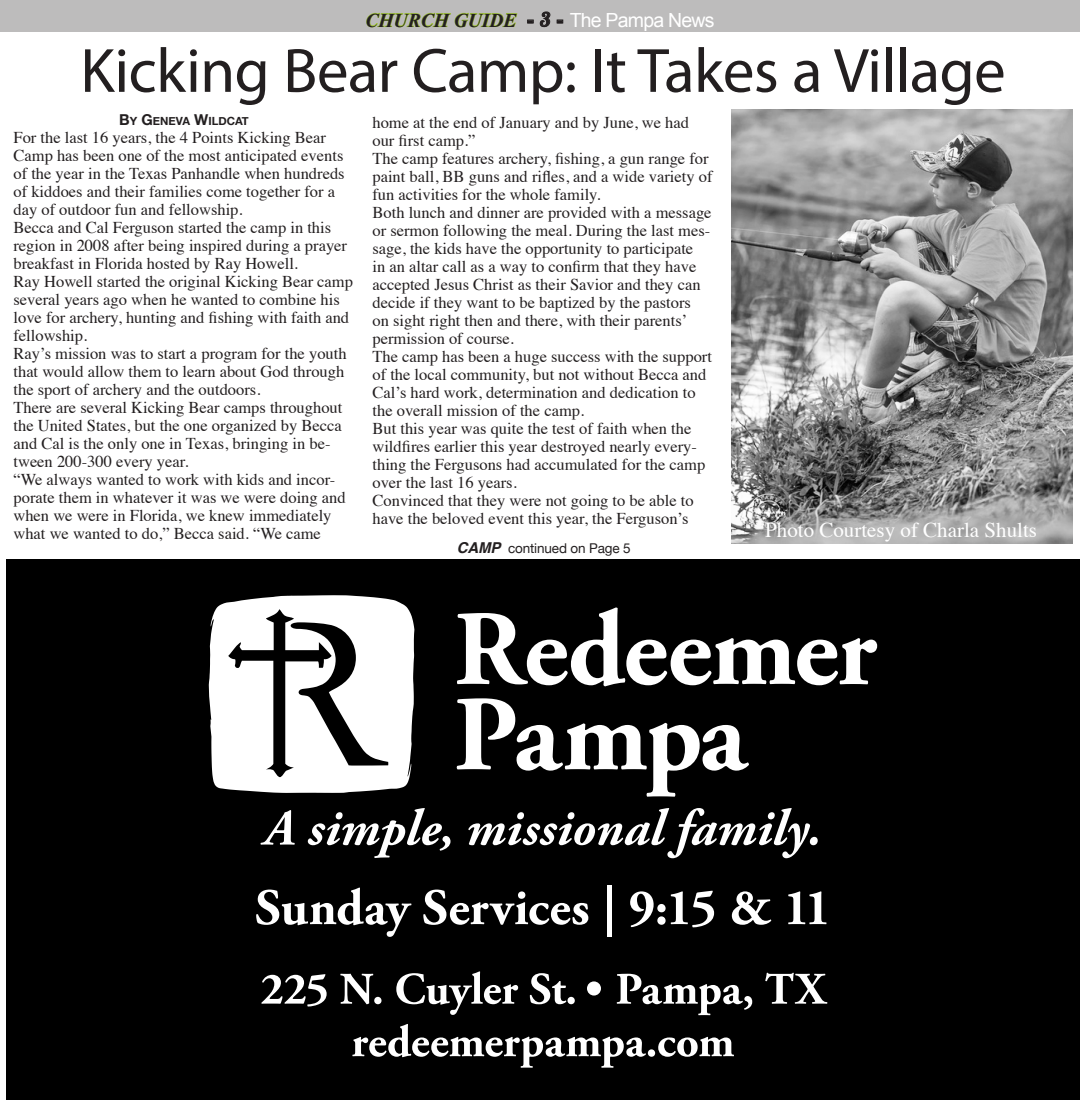
<style>
.page{position:relative;width:1080px;height:1100px;background:#fff}
.page>*{position:absolute;margin:0;border:0;box-sizing:border-box;transform-origin:0 0}
.HeadGarm{font:63px "Myriad Pro";letter-spacing:-.01em;color:#231f20}
.t1{font:21px "Times";color:#fff}
.t2{font:19.5px "Arial";letter-spacing:-.04em;color:#fff}
.t3{font:16.5px/18px "Times";color:#231f20}
.t4{font:13.5px "Helvetica Neue";letter-spacing:-.01em;color:#231f20}
.Byline1{font:700 11.25px "Helvetica Neue";color:#231f20}
.s1{font-family:"Times New Roman";font-weight:700;font-style:italic;color:#a1c43a}
.s2{font-weight:900;color:#231f20}
.s3{font-family:"Lobster";color:#231f20}
.s4{font-size:15px}
.s5{font-family:"Helvetica";font-weight:700;font-style:italic;font-size:15px}
</style>
<div class="page">
<div style="left:0;top:0;width:1080px;height:31px;background:#bdbcbc"></div>
<div style="left:6px;top:559px;width:1074px;height:540px;background:#000"></div>
<svg style="left:260px;top:810px;width:35px;height:34px"></svg>
<svg style="left:308px;top:808px;width:142px;height:50px"></svg>
<svg style="left:468px;top:808px;width:342px;height:50px"></svg>
<div style="left:810px;top:836px;width:8px;height:9px;background:#fff;border-radius:50%"></div>
<svg style="left:256px;top:887px;width:156px;height:49px"></svg>
<svg style="left:423px;top:889px;width:165px;height:35px"></svg>
<div style="left:607px;top:885px;width:5px;height:51px;background:#fff"></div>
<svg style="left:630px;top:890px;width:84px;height:37px"></svg>
<svg style="left:732px;top:891px;width:39px;height:33px"></svg>
<svg style="left:788px;top:891px;width:39px;height:33px"></svg>
<svg style="left:261px;top:974px;width:66px;height:32px"></svg>
<svg style="left:340px;top:973px;width:33px;height:31px"></svg>
<svg style="left:374px;top:996px;width:8px;height:8px"></svg>
<svg style="left:396px;top:971px;width:122px;height:43px"></svg>
<svg style="left:530px;top:973px;width:36px;height:31px"></svg>
<div style="left:568px;top:996px;width:7px;height:8px;background:#fff;border-radius:50%"></div>
<div style="left:587px;top:981px;width:14px;height:14px;background:#fff;border-radius:50%"></div>
<svg style="left:617px;top:973px;width:135px;height:42px"></svg>
<svg style="left:765px;top:972px;width:62px;height:31px"></svg>
<svg style="left:352px;top:1024px;width:294px;height:43px"></svg>
<div style="left:648px;top:1049px;width:7px;height:7px;background:#fff;border-radius:50%"></div>
<svg style="left:658px;top:1036px;width:76px;height:20px"></svg>
<svg style="left:209px;top:595px;width:206px;height:198px"></svg>
<svg style="left:457px;top:607px;width:420px;height:79px"></svg>
<svg style="left:456px;top:698px;width:293px;height:98px"></svg>
<img style="left:732px;top:109px;width:340px;height:434px">
<p class="t2" style="left:365px;top:7px;width:351px"><span class="s1">CHURCH GUIDE</span> <span class="s2">-</span> <span class="s3">3</span> <span class="s2">-</span> The Pampa News</p>
<p class="HeadGarm" style="left:80px;top:32px;width:927px">Kicking Bear Camp: It Takes a Village</p>
<p class="Byline1" style="left:119px;top:112px;width:131px"><span class="s4">B</span>Y <span class="s4">G</span>ENEVA <span class="s4">W</span>ILDCAT</p>
<p class="t3" style="left:14px;top:127px;width:333px">For the last 16 years, the 4 Points Kicking Bear Camp has been one of the most anticipated events of the year in the Texas Panhandle when hundreds of kiddoes and their families come together for a day of outdoor fun and fellowship.</p>
<p class="t3" style="left:14px;top:217px;width:335px">Becca and Cal Ferguson started the camp in this region in 2008 after being inspired during a prayer breakfast in Florida hosted by Ray Howell.</p>
<p class="t3" style="left:14px;top:271px;width:341px">Ray Howell started the original Kicking Bear camp several years ago when he wanted to combine his love for archery, hunting and fishing with faith and fellowship.</p>
<p class="t3" style="left:14px;top:343px;width:335px">Ray’s mission was to start a program for the youth that would allow them to learn about God through the sport of archery and the outdoors.</p>
<p class="t3" style="left:14px;top:397px;width:330px">There are several Kicking Bear camps throughout the United States, but the one organized by Becca and Cal is the only one in Texas, bringing in be&shy;tween 200-300 every year.</p>
<p class="t3" style="left:14px;top:469px;width:334px">“We always wanted to work with kids and incor&shy;porate them in whatever it was we were doing and when we were in Florida, we knew immediately what we wanted to do,” Becca said. “We came</p>
<p class="t3" style="left:372px;top:112px;width:318px">home at the end of January and by June, we had our first camp.”</p>
<p class="t3" style="left:372px;top:148px;width:342px">The camp features archery, fishing, a gun range for paint ball, BB guns and rifles, and a wide variety of fun activities for the whole family.</p>
<p class="t3" style="left:372px;top:202px;width:341px">Both lunch and dinner are provided with a message or sermon following the meal. During the last mes&shy;sage, the kids have the opportunity to participate<br>in an altar call as a way to confirm that they have accepted Jesus Christ as their Savior and they can decide if they want to be baptized by the pastors on sight right then and there, with their parents’ permission of course.</p>
<p class="t3" style="left:372px;top:346px;width:341px">The camp has been a huge success with the support of the local community, but not without Becca and Cal’s hard work, determination and dedication to the overall mission of the camp.</p>
<p class="t3" style="left:372px;top:418px;width:334px">But this year was quite the test of faith when the wildfires earlier this year destroyed nearly every&shy;thing the Fergusons had accumulated for the camp over the last 16 years.</p>
<p class="t3" style="left:372px;top:490px;width:323px">Convinced that they were not going to be able to have the beloved event this year, the Ferguson’s</p>
<p class="t4" style="left:457px;top:538px;width:175px"><span class="s5">CAMP</span> continued on Page 5</p>
<p class="t1" style="left:765px;top:510px;width:273px">Photo Courtesy of Charla Shults</p>
</div>
